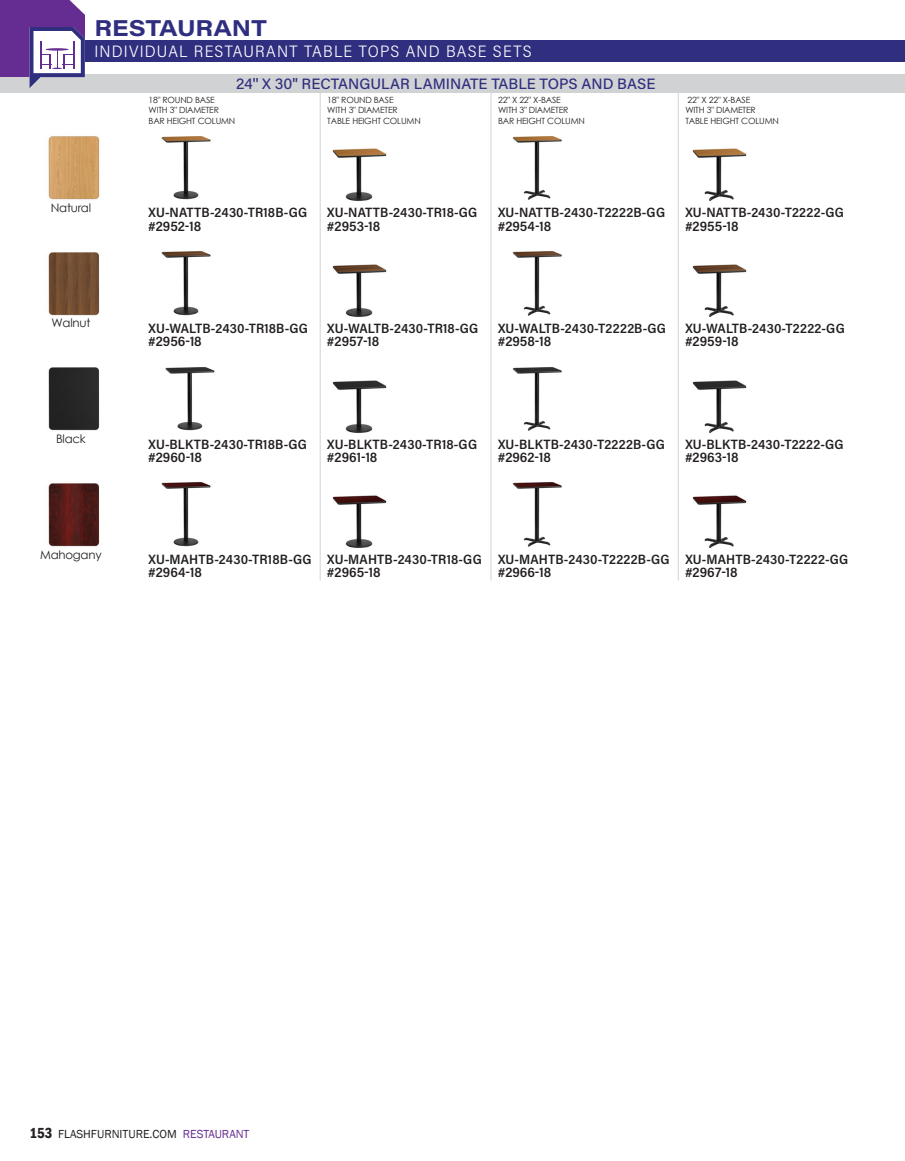
<style>
.page{position:relative;width:905px;height:1161px;background:#fff}
.page>*{position:absolute;margin:0;border:0;box-sizing:border-box;transform-origin:0 0}
.main_header_right{font:700 22.5px "Acumin Pro Wide";color:#2f2e7f}
.subheader_right{font:300 16.5px "Acumin Pro Semi Cond";letter-spacing:.075em;color:#fff}
.restaurant_group_des{font:500 15px "Acumin Pro";color:#2f2e7f}
.ProductID-GG{font:600 13.5px "Acumin Pro Semi Cond";letter-spacing:.01em;color:#231f20}
.Catalog_Number{font:600 13.5px "Acumin Pro Semi Cond";color:#231f20}
.footer_page_left{font:12px "Franklin Gothic";color:#231f20}
.description_centered{font:11.7px "Century Gothic";letter-spacing:-.02em;color:#231f20}
.description_sub_desc{font:8.55px "Century Gothic";letter-spacing:-.02em;color:#231f20}
.s1{font-weight:600;font-stretch:condensed;font-size:15px}
.s2{color:#652d91}
</style>
<div class="page">
<hr style="left:320px;top:92px;width:1px;height:488px;background:#d1d2d4">
<hr style="left:490px;top:92px;width:1px;height:488px;background:#d1d2d4">
<hr style="left:678px;top:92px;width:1px;height:488px;background:#d1d2d4">
<div style="left:0;top:74px;width:904px;height:19px;background:#d1d2d4"></div>
<div style="left:85px;top:40px;width:819px;height:22px;background:#2f2e7f"></div>
<div style="left:0;top:0;width:85px;height:77px;background:#652d91"></div>
<svg style="left:29px;top:27px;width:56px;height:61px"></svg>
<hr style="left:46px;top:48px;width:23px;height:3px;background:#652d91;border-radius:50%">
<svg style="left:69px;top:0;width:16px;height:15px"></svg>
<img style="left:48px;top:135px;width:52px;height:65px">
<img style="left:48px;top:251px;width:52px;height:65px">
<img style="left:48px;top:367px;width:52px;height:64px">
<img style="left:161px;top:136px;width:50px;height:64px">
<img style="left:161px;top:251px;width:50px;height:64px">
<img style="left:165px;top:367px;width:50px;height:64px">
<img style="left:161px;top:482px;width:50px;height:65px">
<img style="left:332px;top:148px;width:54px;height:53px">
<img style="left:332px;top:264px;width:54px;height:53px">
<img style="left:332px;top:380px;width:54px;height:53px">
<img style="left:332px;top:495px;width:54px;height:53px">
<img style="left:512px;top:136px;width:50px;height:64px">
<img style="left:512px;top:251px;width:50px;height:64px">
<img style="left:512px;top:367px;width:50px;height:64px">
<img style="left:512px;top:482px;width:50px;height:65px">
<img style="left:693px;top:148px;width:54px;height:53px">
<img style="left:693px;top:264px;width:54px;height:53px">
<img style="left:693px;top:380px;width:54px;height:53px">
<img style="left:693px;top:495px;width:54px;height:53px">
<img style="left:48px;top:483px;width:52px;height:64px">
<p class="main_header_right" style="left:94px;top:11px;width:174px">RESTAURANT</p>
<p class="subheader_right" style="left:94px;top:40px;width:438px">INDIVIDUAL RESTAURANT TABLE TOPS AND BASE SETS</p>
<p class="restaurant_group_des" style="left:236px;top:73px;width:420px">24'' X 30'' RECTANGULAR LAMINATE TABLE TOPS AND BASE</p>
<p class="description_sub_desc" style="left:148px;top:94px;width:68px">18" ROUND BASE</p>
<p class="description_sub_desc" style="left:148px;top:104px;width:72px">WITH 3" DIAMETER</p>
<p class="description_sub_desc" style="left:148px;top:115px;width:88px">BAR HEIGHT COLUMN</p>
<p class="description_sub_desc" style="left:327px;top:94px;width:68px">18" ROUND BASE</p>
<p class="description_sub_desc" style="left:327px;top:104px;width:72px">WITH 3" DIAMETER</p>
<p class="description_sub_desc" style="left:327px;top:115px;width:95px">TABLE HEIGHT COLUMN</p>
<p class="description_sub_desc" style="left:498px;top:94px;width:64px">22" X 22" X-BASE</p>
<p class="description_sub_desc" style="left:498px;top:104px;width:72px">WITH 3" DIAMETER</p>
<p class="description_sub_desc" style="left:498px;top:115px;width:88px">BAR HEIGHT COLUMN</p>
<p class="description_sub_desc" style="left:687px;top:94px;width:64px">22" X 22" X-BASE</p>
<p class="description_sub_desc" style="left:685px;top:104px;width:72px">WITH 3" DIAMETER</p>
<p class="description_sub_desc" style="left:685px;top:115px;width:95px">TABLE HEIGHT COLUMN</p>
<p class="description_centered" style="left:51px;top:200px;width:42px">Natural</p>
<p class="ProductID-GG" style="left:148px;top:203px;width:160px">XU-NATTB-2430-TR18B-GG</p>
<p class="Catalog_Number" style="left:148px;top:216px;width:54px">#2952-18</p>
<p class="ProductID-GG" style="left:327px;top:203px;width:152px">XU-NATTB-2430-TR18-GG</p>
<p class="Catalog_Number" style="left:327px;top:216px;width:55px">#2953-18</p>
<p class="ProductID-GG" style="left:498px;top:203px;width:169px">XU-NATTB-2430-T2222B-GG</p>
<p class="Catalog_Number" style="left:498px;top:216px;width:55px">#2954-18</p>
<p class="ProductID-GG" style="left:685px;top:203px;width:160px">XU-NATTB-2430-T2222-GG</p>
<p class="Catalog_Number" style="left:685px;top:216px;width:55px">#2955-18</p>
<p class="description_centered" style="left:51px;top:315px;width:40px">Walnut</p>
<p class="ProductID-GG" style="left:148px;top:319px;width:161px">XU-WALTB-2430-TR18B-GG</p>
<p class="Catalog_Number" style="left:148px;top:332px;width:55px">#2956-18</p>
<p class="ProductID-GG" style="left:327px;top:319px;width:152px">XU-WALTB-2430-TR18-GG</p>
<p class="Catalog_Number" style="left:327px;top:332px;width:54px">#2957-18</p>
<p class="ProductID-GG" style="left:498px;top:319px;width:169px">XU-WALTB-2430-T2222B-GG</p>
<p class="Catalog_Number" style="left:498px;top:332px;width:55px">#2958-18</p>
<p class="ProductID-GG" style="left:685px;top:319px;width:161px">XU-WALTB-2430-T2222-GG</p>
<p class="Catalog_Number" style="left:685px;top:332px;width:55px">#2959-18</p>
<p class="description_centered" style="left:56px;top:431px;width:31px">Black</p>
<p class="ProductID-GG" style="left:148px;top:434px;width:160px">XU-BLKTB-2430-TR18B-GG</p>
<p class="Catalog_Number" style="left:148px;top:448px;width:55px">#2960-18</p>
<p class="ProductID-GG" style="left:327px;top:434px;width:151px">XU-BLKTB-2430-TR18-GG</p>
<p class="Catalog_Number" style="left:327px;top:448px;width:52px">#2961-18</p>
<p class="ProductID-GG" style="left:498px;top:434px;width:168px">XU-BLKTB-2430-T2222B-GG</p>
<p class="Catalog_Number" style="left:498px;top:448px;width:54px">#2962-18</p>
<p class="ProductID-GG" style="left:685px;top:434px;width:160px">XU-BLKTB-2430-T2222-GG</p>
<p class="Catalog_Number" style="left:685px;top:448px;width:55px">#2963-18</p>
<p class="description_centered" style="left:40px;top:546px;width:63px">Mahogany</p>
<p class="ProductID-GG" style="left:148px;top:550px;width:164px">XU-MAHTB-2430-TR18B-GG</p>
<p class="Catalog_Number" style="left:148px;top:563px;width:55px">#2964-18</p>
<p class="ProductID-GG" style="left:327px;top:550px;width:156px">XU-MAHTB-2430-TR18-GG</p>
<p class="Catalog_Number" style="left:327px;top:563px;width:55px">#2965-18</p>
<p class="ProductID-GG" style="left:498px;top:550px;width:173px">XU-MAHTB-2430-T2222B-GG</p>
<p class="Catalog_Number" style="left:498px;top:563px;width:55px">#2966-18</p>
<p class="ProductID-GG" style="left:685px;top:550px;width:164px">XU-MAHTB-2430-T2222-GG</p>
<p class="Catalog_Number" style="left:685px;top:563px;width:54px">#2967-18</p>
<p class="footer_page_left" style="left:29px;top:1126px;width:221px"><span class="s1">153</span> FLASHFURNITURE.COM <span class="s2">RESTAURANT</span></p>
</div>
